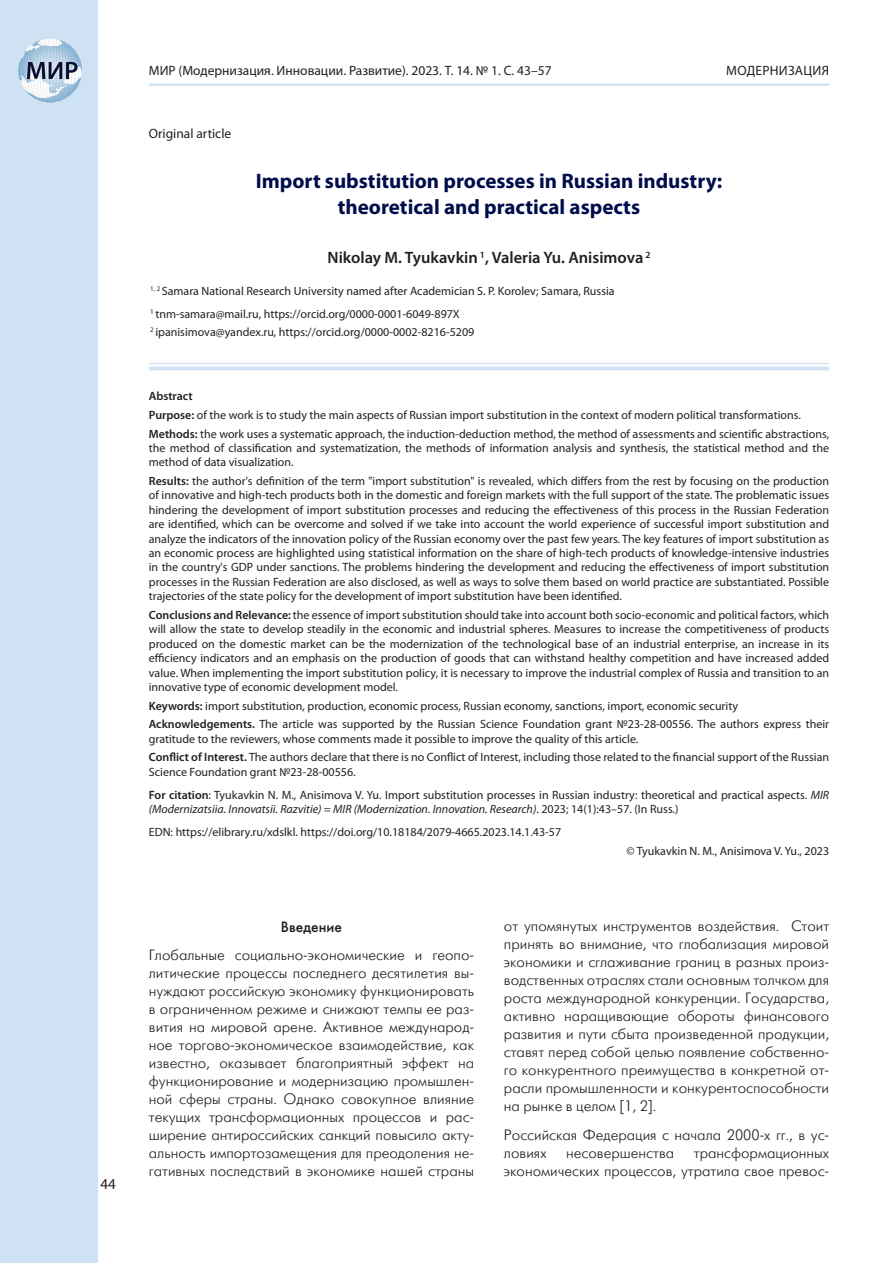
<style>
.page{position:relative;width:893px;height:1263px;background:#fff}
.page>*{position:absolute;margin:0;border:0;box-sizing:border-box;transform-origin:0 0}
.t1{font:700 21px/25.2px "Myriad Pro";color:#000d4b;text-align:center}
.t2{font:600 16.5px "Myriad Pro";color:#231f20}
.t3{font:15px/18px "Futuris Light C";color:#231f20;text-align:justify}
.t4{font:15px "Futuris C";color:#231f20}
.t5{font:15px "Myriad Pro";color:#231f20}
.t6{font:13.5px "Myriad Pro";color:#231f20}
.t7{font:12px/14.4px "Myriad Pro";color:#231f20}
.s1{font-weight:600}
.s2{font-style:italic}
</style>
<div class="page">
<div style="left:0;top:0;width:97px;height:1263px;background:#cee2f4"></div>
<img style="left:18px;top:39px;width:64px;height:63px;border-radius:32px">
<hr style="left:149px;top:363px;width:680px;height:1px;background:#cee2f4">
<hr style="left:149px;top:367px;width:680px;height:3px;background:#cee2f4">
<hr style="left:149px;top:84px;width:680px;height:2px;background:#cfe2ef">
<p class="t5" style="left:101px;top:1175px;width:17px">44</p>
<p class="t6" style="left:149px;top:62px;width:404px">МИР (Модернизация. Инновации. Развитие). 2023. Т. 14. № 1. С. 43–57</p>
<p class="t6" style="left:726px;top:62px;width:45px">Модерни</p>
<p class="t6" style="left:788px;top:62px;width:42px">зация</p>
<p class="t6" style="left:149px;top:125px;width:84px">Original article</p>
<h1 class="t1" style="left:256px;top:168px;width:468px">Import substitution processes in Russian industry: theoretical and practical aspects</h1>
<h2 class="t2" style="left:327px;top:247px;width:325px">Nikolay M. Tyukavkin <sup>1</sup>, Valeria Yu. Anisimova <sup>2</sup></h2>
<p class="t7" style="left:150px;top:279px;width:466px;line-height:23px"><sup>1,</sup> <sup>2</sup> Samara National Research University named after Academician S. P. Korolev; Samara, Russia<br><sup>1</sup> tnm-samara@mail.ru, https://orcid.org/0000-0001-6049-897X</p>
<p class="t7" style="left:150px;top:325px;width:326px"><sup>2</sup> ipanisimova@yandex.ru, https://orcid.org/0000-0002-8216-5209</p>
<p class="t7" style="left:149px;top:387px;width:682px;line-height:18.6px"><span class="s1">Abstract<br>Purpose:</span> of the work is to study the main aspects of Russian import substitution in the context of modern political transformations.<br><span class="s1">Methods:</span> the work uses a systematic approach, the induction-deduction method, the method of assessments and scientific abstractions,</p>
<p class="t7" style="left:149px;top:441px;width:682px">the method of classification and systematization, the methods of information analysis and synthesis, the statistical method and the method of data visualization.</p>
<p class="t7" style="left:149px;top:474px;width:682px;text-align:justify"><span class="s1">Results:</span> the author's definition of the term "import substitution" is revealed, which differs from the rest by focusing on the production of innovative and high-tech products both in the domestic and foreign markets with the full support of the state. The problematic issues hindering the development of import substitution processes and reducing the effectiveness of this process in the Russian Federation are identified, which can be overcome and solved if we take into account the world experience of successful import substitution and analyze the indicators of the innovation policy of the Russian economy over the past few years. The key features of import substitution as an economic process are highlighted using statistical information on the share of high-tech products of knowledge-intensive industries in the country's GDP under sanctions. The problems hindering the development and reducing the effectiveness of import substitution processes in the Russian Federation are also disclosed, as well as ways to solve them based on world practice are substantiated. Possible trajectories of the state policy for the development of import substitution have been identified.</p>
<p class="t7" style="left:149px;top:607px;width:682px;text-align:justify"><span class="s1">Conclusions and Relevance:</span>the essence of import substitution should take into account both socio-economic and political factors, which will allow the state to develop steadily in the economic and industrial spheres. Measures to increase the competitiveness of products produced on the domestic market can be the modernization of the technological base of an industrial enterprise, an increase in its efficiency indicators and an emphasis on the production of goods that can withstand healthy competition and have increased added value. When implementing the import substitution policy, it is necessary to improve the industrial complex of Russia and transition to an innovative type of economic development model.</p>
<p class="t7" style="left:149px;top:696px;width:682px;line-height:18.6px"><span class="s1">Keywords:</span> import substitution, production, economic process, Russian economy, sanctions, import, economic security<br><span class="s1">Acknowledgements.</span> The article was supported by the Russian Science Foundation grant №23-28-00556. The authors express their</p>
<p class="t7" style="left:149px;top:729px;width:682px;line-height:18.6px">gratitude to the reviewers, whose comments made it possible to improve the quality of this article.<br><span class="s1">Conflict of Interest.</span> The authors declare that there is no Conflict of Interest, including those related to the financial support of the Russian</p>
<p class="t7" style="left:149px;top:760px;width:682px;line-height:23px">Science Foundation grant №23-28-00556.<br><span class="s1">For citation</span>: Tyukavkin N. M., Anisimova V. Yu. Import substitution processes in Russian industry: theoretical and practical aspects. <span class="s2">MIR</span></p>
<p class="t7" style="left:149px;top:797px;width:531px;line-height:23px"><span class="s2">(Modernizatsiia. Innovatsii. Razvitie) = MIR (Modernization. Innovation. Research)</span>. 2023; 14(1):43–57. (In Russ.)<br>EDN: https://elibrary.ru/xdslkl. https://doi.org/10.18184/2079-4665.2023.14.1.43-57</p>
<p class="t7" style="left:626px;top:843px;width:204px">© Tyukavkin N. M., Anisimova V. Yu., 2023</p>
<p class="t4" style="left:281px;top:917px;width:63px">Введение</p>
<p class="t3" style="left:149px;top:946px;width:327px">Глобальные социально-экономические и геопо&shy;литические процессы последнего десятилетия вы&shy;нуждают российскую экономику функционировать в ограниченном режиме и снижают темпы ее раз&shy;вития на мировой арене. Активное международ&shy;ное торгово-экономическое взаимодействие, как известно, оказывает благоприятный эффект на функционирование и модернизацию промышлен&shy;ной сферы страны. Однако совокупное влияние текущих трансформационных процессов и рас&shy;ширение антироссийских санкций повысило акту&shy;альность импортозамещения для преодоления не&shy;гативных последствий в экономике нашей страны</p>
<p class="t3" style="left:504px;top:918px;width:327px">от упомянутых инструментов воздействия. Стоит принять во внимание, что глобализация мировой экономики и сглаживание границ в разных произ&shy;водственных отраслях стали основным толчком для роста международной конкуренции. Государства, активно наращивающие обороты финансового развития и пути сбыта произведенной продукции, ставят перед собой целью появление собственно&shy;го конкурентного преимущества в конкретной от&shy;расли промышленности и конкурентоспособности на рынке в целом [1, 2].</p>
<p class="t3" style="left:504px;top:1126px;width:327px">Российская Федерация с начала 2000-х гг., в ус&shy;ловиях</p>
<p class="t3" style="left:504px;top:1144px;width:327px;text-align:right">трансформационных<br>экономических процессов, утратила свое превос-</p>
<p class="t3" style="left:566px;top:1144px;width:110px">несовершенства</p>
</div>
